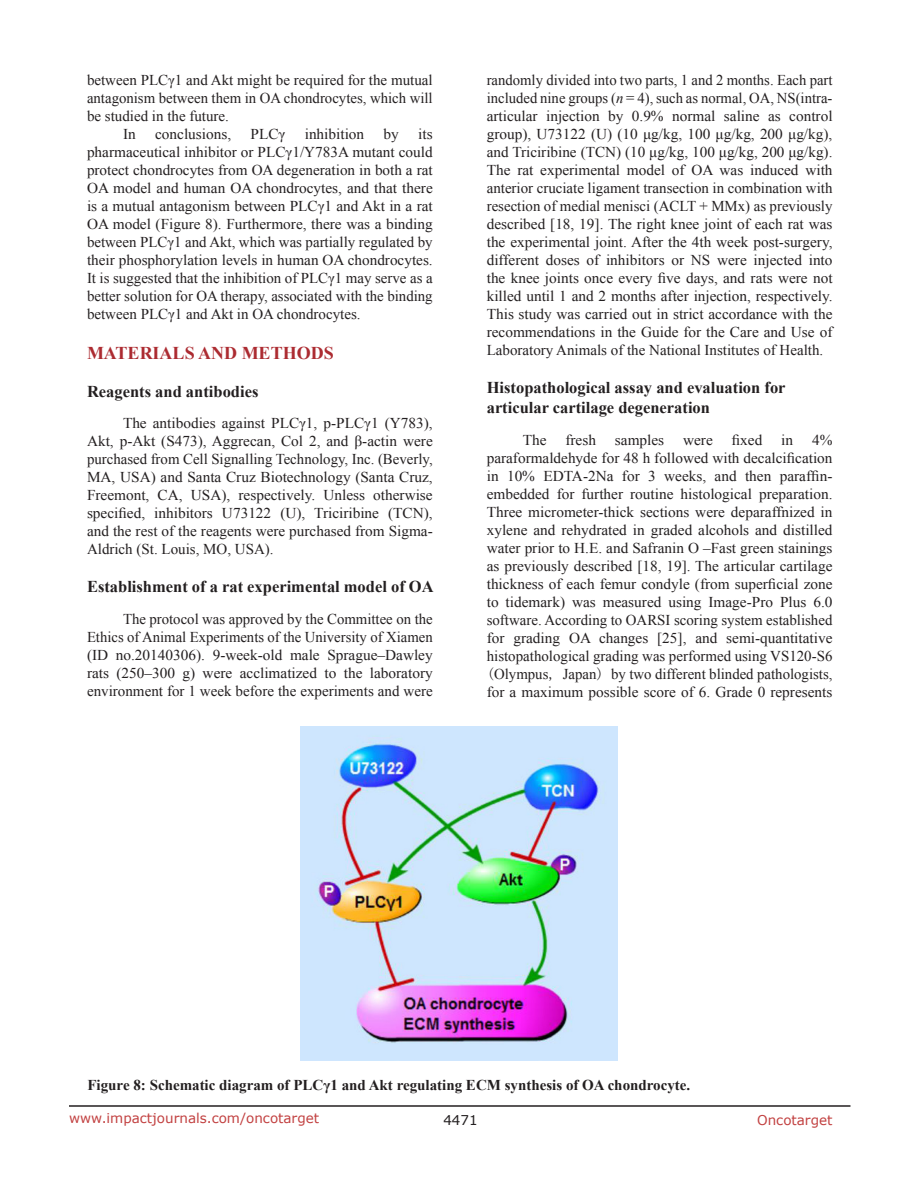
<style>
.page{position:relative;width:918px;height:1188px;background:#fff}
.page>*{position:absolute;margin:0;border:0;box-sizing:border-box;transform-origin:0 0}
.Heading{font:700 18px "Times New Roman";color:#ac2b31}
.SubHeading{font:700 16.5px/19.8px "Times New Roman";color:#231f20}
.SubHeading_1{font:700 16.5px "Times New Roman";color:#231f20}
.BodyText{font:15px/18px "Times New Roman";color:#231f20;text-align:justify}
.Figuretrx{font:700 15px "Times New Roman";color:#231f20}
.t1{font:13.5px "Verdana";color:#c24141}
.t2{font:13.5px "Verdana";color:#231f20}
.s1{font-style:italic}
.s2{font-family:"Sim Sun"}
</style>
<div class="page">
<hr style="left:69px;top:1105px;width:781px;height:2px;background:#231f20">
<img style="left:301px;top:726px;width:316px;height:334px">
<p class="BodyText" style="left:87px;top:71px;width:347px">between PLCγ1 and Akt might be required for the mutual antagonism between them in OA chondrocytes, which will be studied in the future.</p>
<p class="BodyText" style="left:123px;top:125px;width:14px">In</p>
<p class="BodyText" style="left:155px;top:125px;width:78px">conclusions,</p>
<p class="BodyText" style="left:251px;top:125px;width:36px">PLCγ</p>
<p class="BodyText" style="left:305px;top:125px;width:61px">inhibition</p>
<p class="BodyText" style="left:384px;top:125px;width:17px">by</p>
<p class="BodyText" style="left:87px;top:125px;width:347px;text-indent:331px">its pharmaceutical inhibitor or PLCγ1/Y783A mutant could protect chondrocytes from OA degeneration in both a rat OA model and human OA chondrocytes, and that there is a mutual antagonism between PLCγ1 and Akt in a rat OA model (Figure 8). Furthermore, there was a binding between PLCγ1 and Akt, which was partially regulated by their phosphorylation levels in human OA chondrocytes.<br>It is suggested that the inhibition of PLCγ1 may serve as a better solution for OA therapy, associated with the binding between PLCγ1 and Akt in OA chondrocytes.</p>
<p class="Heading" style="left:87px;top:341px;width:248px">MATERIALS AND METHODS</p>
<p class="SubHeading_1" style="left:87px;top:380px;width:173px">Reagents and antibodies</p>
<p class="BodyText" style="left:87px;top:414px;width:347px;text-indent:36px">The antibodies against PLCγ1, p-PLCγ1 (Y783), Akt, p-Akt (S473), Aggrecan, Col 2, and β-actin were purchased from Cell Signalling Technology, Inc. (Beverly, MA, USA) and Santa Cruz Biotechnology (Santa Cruz, Freemont, CA, USA), respectively. Unless otherwise specified, inhibitors U73122 (U), Triciribine (TCN), and the rest of the reagents were purchased from Sigma-Aldrich (St. Louis, MO, USA).</p>
<p class="SubHeading" style="left:87px;top:576px;width:348px">Establishment of a rat experimental model of OA</p>
<p class="BodyText" style="left:87px;top:609px;width:347px;text-indent:36px">The protocol was approved by the Committee on the Ethics of Animal Experiments of the University of Xiamen (ID no.20140306). 9-week-old male Sprague–Dawley rats (250–300 g) were acclimatized to the laboratory environment for 1 week before the experiments and were</p>
<p class="BodyText" style="left:487px;top:71px;width:347px">randomly divided into two parts, 1 and 2 months. Each part included nine groups (<span class="s1">n</span> = 4), such as normal, OA, NS(intra&shy;articular injection by 0.9% normal saline as control group), U73122 (U) (10 μg/kg, 100 μg/kg, 200 μg/kg), and Triciribine (TCN) (10 μg/kg, 100 μg/kg, 200 μg/kg).<br>The rat experimental model of OA was induced with anterior cruciate ligament transection in combination with resection of medial menisci (ACLT + MMx) as previously described [18, 19]. The right knee joint of each rat was the experimental joint. After the 4th week post-surgery, different doses of inhibitors or NS were injected into the knee joints once every five days, and rats were not killed until 1 and 2 months after injection, respectively.<br>This study was carried out in strict accordance with the recommendations in the Guide for the Care and Use of Laboratory Animals of the National Institutes of Health.</p>
<p class="SubHeading" style="left:487px;top:377px;width:300px">Histopathological assay and evaluation for articular cartilage degeneration</p>
<p class="BodyText" style="left:523px;top:430px;width:25px">The</p>
<p class="BodyText" style="left:565px;top:430px;width:32px">fresh</p>
<p class="BodyText" style="left:615px;top:430px;width:51px">samples</p>
<p class="BodyText" style="left:683px;top:430px;width:31px">were</p>
<p class="BodyText" style="left:732px;top:430px;width:32px">fixed</p>
<p class="BodyText" style="left:781px;top:430px;width:13px">in</p>
<p class="BodyText" style="left:487px;top:430px;width:347px;text-indent:325px">4% paraformaldehyde for 48 h followed with decalcification in 10% EDTA-2Na for 3 weeks, and then paraffin&shy;embedded for further routine histological preparation.<br>Three micrometer-thick sections were deparaffnized in xylene and rehydrated in graded alcohols and distilled water prior to H.E. and Safranin O –Fast green stainings as previously described [18, 19]. The articular cartilage thickness of each femur condyle (from superficial zone to tidemark) was measured using Image-Pro Plus 6.0 software. According to OARSI scoring system established for grading OA changes [25], and semi-quantitative histopathological grading was performed using VS120-S6 <span class="s2">(</span>Olympus<span class="s2">,</span> Japan<span class="s2">)</span> by two different blinded pathologists, for a maximum possible score of 6. Grade 0 represents</p>
<p class="Figuretrx" style="left:87px;top:1074px;width:604px">Figure 8: Schematic diagram of PLCγ1 and Akt regulating ECM synthesis of OA chondrocyte.</p>
<p class="t1" style="left:69px;top:1109px;width:252px">www.impactjournals.com/oncotarget</p>
<p class="t2" style="left:443px;top:1111px;width:36px">4471</p>
<p class="t1" style="left:757px;top:1111px;width:77px">Oncotarget</p>
</div>
